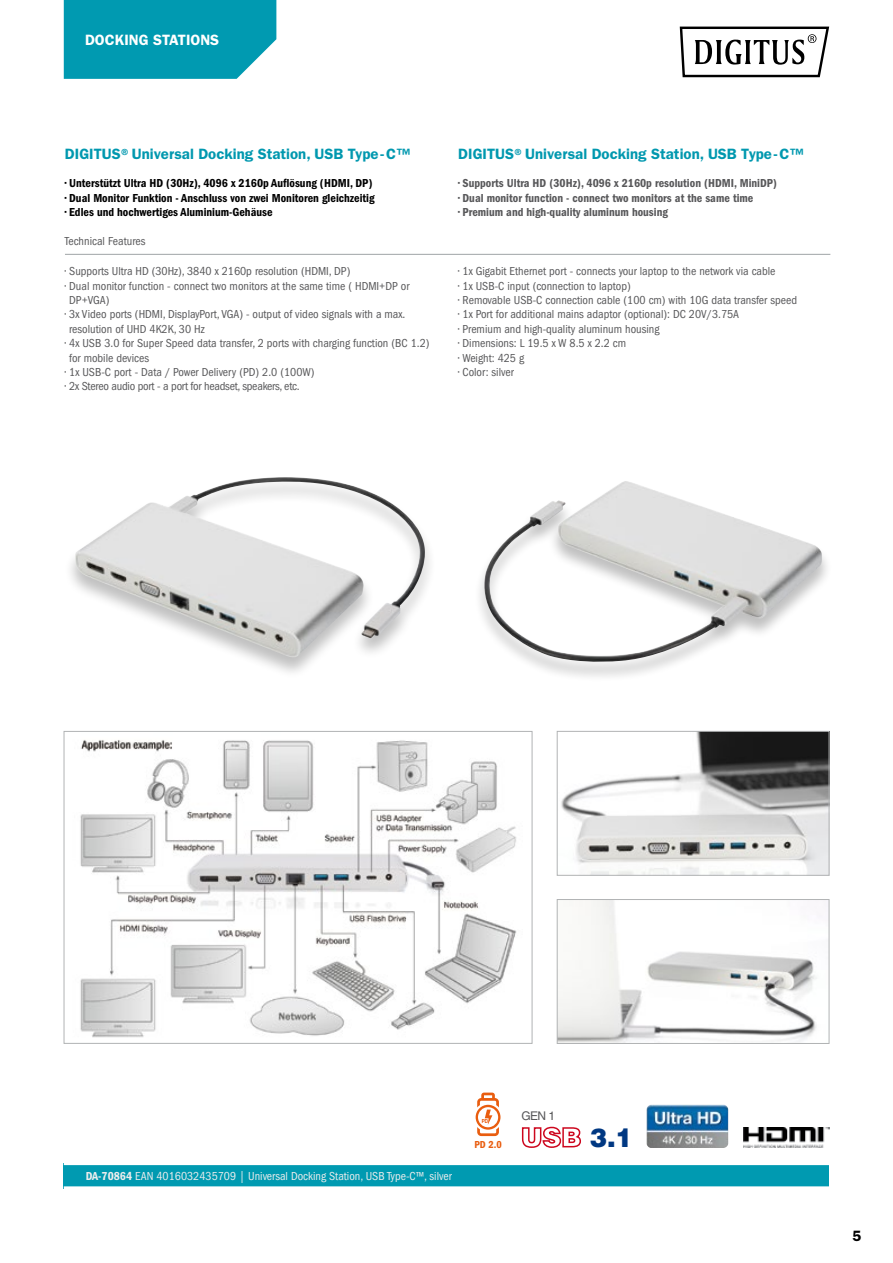
<style>
.page{position:relative;width:893px;height:1263px;background:#fff}
.page>*{position:absolute;margin:0;border:0;box-sizing:border-box;transform-origin:0 0}
.t1{font:900 25.95px "Helvetica LT Std";color:#003882}
.t2{font:600 15px "ITC Franklin Gothic Std";color:#0098af}
.t3{font:600 15px "ITC Franklin Gothic Std";color:#fff}
.t4{font:600 15px "ITC Franklin Gothic Std";color:#000}
.t5{font:condensed 12px/14.4px "ITC Franklin Gothic Std";color:#58585a}
.t6{font:12px "ITC Franklin Gothic Std Dm Cd";color:#000}
.t7{font:12px "ITC Franklin Gothic Std Dm Cd";color:#58585a}
.t8{font:condensed 12px "ITC Franklin Gothic Std";color:#eceded}
.t9{font:condensed 12px "ITC Franklin Gothic Std";letter-spacing:-.02em;color:#58585a}
.t10{font:12px "Helvetica LT Std";color:#58585a}
.t11{font:10.5px "ITC Franklin Gothic Std Dm Cd";color:#e95d0f}
.s1{font-family:"ITC Franklin Gothic Std Dm Cd";font-stretch:normal}
</style>
<div class="page">
<div style="left:64px;top:0;width:212px;height:79px;background:#009ab1"></div>
<svg style="left:680px;top:27px;width:149px;height:50px"></svg>
<div style="left:64px;top:1163px;width:765px;height:25px;background:#009ab1"></div>
<hr style="left:64px;top:1161px;width:765px;height:4px;background:#fff">
<svg style="left:64px;top:1186px;width:765px;height:2px;background:#cfebf0"></svg>
<hr style="left:65px;top:254px;width:765px;height:1px;background:#9fa4a7">
<div style="left:64px;top:476px;width:373px;height:203px;background:#000;opacity:.25"></div>
<img style="left:75px;top:477px;width:350px;height:181px">
<div style="left:474px;top:481px;width:358px;height:201px;background:#000;opacity:.25"></div>
<img style="left:483px;top:481px;width:339px;height:182px">
<img style="left:561px;top:733px;width:266px;height:140px">
<div style="left:557px;top:731px;width:272px;height:144px;border:1px solid #b1b3b4"></div>
<img style="left:559px;top:901px;width:258px;height:141px">
<div style="left:557px;top:899px;width:272px;height:145px;border:1px solid #b1b3b4"></div>
<img style="left:80px;top:740px;width:437px;height:298px">
<div style="left:64px;top:731px;width:468px;height:312px;border:1px solid #b1b3b4"></div>
<svg style="left:476px;top:1092px;width:24px;height:44px"></svg>
<svg style="left:521px;top:1126px;width:60px;height:22px"></svg>
<img style="left:744px;top:1127px;width:85px;height:20px">
<img style="left:646px;top:1105px;width:82px;height:43px">
<p class="t3" style="left:85px;top:31px;width:136px">DOCKING STATIONS</p>
<p class="t2" style="left:65px;top:145px;width:347px">DIGITUS®Universal Docking Station, USB Type-C™</p>
<p class="t2" style="left:458px;top:145px;width:347px">DIGITUS®Universal Docking Station, USB Type-C™</p>
<p class="t6" style="left:65px;top:176px;width:309px">• Unterstützt Ultra HD (30Hz), 4096 x 2160p Auflösung (HDMI, DP)</p>
<p class="t6" style="left:65px;top:191px;width:311px">• Dual Monitor Funktion - Anschluss von zwei Monitoren gleichzeitig</p>
<p class="t6" style="left:65px;top:205px;width:209px">• Edles und hochwertiges Aluminium-Gehäuse</p>
<p class="t7" style="left:458px;top:176px;width:320px">• Supports Ultra HD (30Hz), 4096 x 2160p resolution (HDMI, MiniDP)</p>
<p class="t7" style="left:458px;top:191px;width:297px">• Dual monitor function - connect two monitors at the same time</p>
<p class="t7" style="left:458px;top:205px;width:211px">• Premium and high-quality aluminum housing</p>
<p class="t5" style="left:65px;top:234px;width:82px">Technical Features</p>
<p class="t5" style="left:65px;top:264px;width:287px">• Supports Ultra HD (30Hz), 3840 x 2160p resolution (HDMI, DP)</p>
<p class="t5" style="left:69px;top:278px;width:342px;text-indent:-4px">• Dual monitor function - connect two monitors at the same time ( HDMI+DP or<br>DP+VGA)</p>
<p class="t5" style="left:69px;top:307px;width:338px;text-indent:-4px">• 3x Video ports (HDMI, DisplayPort, VGA) - output of video signals with a max. resolution of UHD 4K2K, 30 Hz</p>
<p class="t5" style="left:69px;top:336px;width:362px;text-indent:-4px">• 4x USB 3.0 for Super Speed data transfer, 2 ports with charging function (BC 1.2) for mobile devices</p>
<p class="t5" style="left:65px;top:365px;width:251px">• 1x USB-C port - Data / Power Delivery (PD) 2.0 (100W)</p>
<p class="t9" style="left:65px;top:380px;width:236px">• 2x Stereo audio port - a port for headset, speakers, etc.</p>
<p class="t5" style="left:458px;top:264px;width:319px">• 1x Gigabit Ethernet port - connects your laptop to the network via cable</p>
<p class="t5" style="left:458px;top:278px;width:174px">• 1x USB-C input (connection to laptop)</p>
<p class="t5" style="left:458px;top:293px;width:340px">• Removable USB-C connection cable (100 cm) with 10G data transfer speed</p>
<p class="t5" style="left:458px;top:307px;width:282px">• 1x Port for additional mains adaptor (optional): DC 20V/3.75A</p>
<p class="t5" style="left:458px;top:322px;width:203px">• Premium and high-quality aluminum housing</p>
<p class="t5" style="left:458px;top:336px;width:169px">• Dimensions: L 19.5 x W 8.5 x 2.2 cm</p>
<p class="t5" style="left:458px;top:350px;width:67px">• Weight: 425 g</p>
<p class="t5" style="left:458px;top:365px;width:57px">• Color: silver</p>
<p class="t8" style="left:86px;top:1169px;width:367px"><span class="s1">DA-70864</span> EAN 4016032435709 | Universal Docking Station, USB Type-C™, silver</p>
<p class="t10" style="left:521px;top:1109px;width:35px">GEN 1</p>
<p class="t11" style="left:474px;top:1138px;width:29px">PD 2.0</p>
<h1 class="t1" style="left:590px;top:1121px;width:45px">3.1</h1>
<p class="t4" style="left:852px;top:1227px;width:10px">5</p>
</div>
